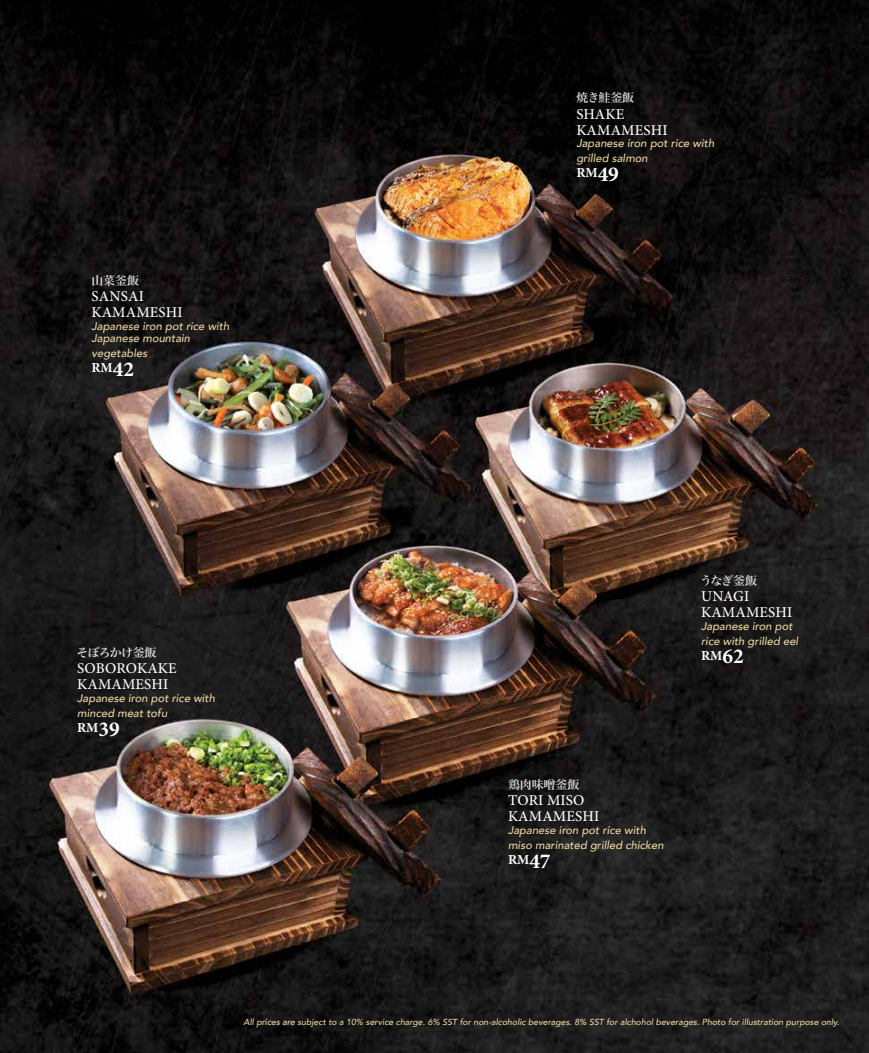
<style>
.page{position:relative;width:869px;height:1053px;background:#fff}
.page>*{position:absolute;margin:0;border:0;box-sizing:border-box;transform-origin:0 0}
.t1{font:500 15px/16.2px "Minion Pro";letter-spacing:.01em;color:#fff}
.t2{font:700 13.75px "Minion Pro";color:#fff}
.t3{font:11.88px "Hira Min Pro N W6";letter-spacing:-.01em;color:#dcddde}
.t4{font:11.88px "Hira Min Pro N W6";letter-spacing:-.055em;color:#dcddde}
.t5{font:italic 500 11.25px/15px "Avenir";color:#ebd6a0}
.t6{font:italic 500 8.75px "Avenir";color:#e9d59e}
.s1{font-size:21.25px}
</style>
<div class="page">
<img style="left:0;top:0;width:868px;height:1052px">
<p class="t3" style="left:91px;top:270px;width:49px">山菜釜飯</p>
<h1 class="t1" style="left:91px;top:288px;width:93px">SANSAI<br>KAMAMESHI</h1>
<p class="t5" style="left:91px;top:320px;width:139px;line-height:12.5px">Japanese iron pot rice with<br>Japanese mountain</p>
<p class="t5" style="left:91px;top:346px;width:57px">vegetables</p>
<p class="t2" style="left:91px;top:358px;width:44px">RM<span class="s1">42</span></p>
<p class="t3" style="left:576px;top:87px;width:59px">焼き鮭釜飯</p>
<h1 class="t1" style="left:576px;top:106px;width:93px">SHAKE<br>KAMAMESHI</h1>
<p class="t5" style="left:576px;top:136px;width:139px">Japanese iron pot rice with grilled salmon</p>
<p class="t2" style="left:576px;top:163px;width:44px">RM<span class="s1">49</span></p>
<p class="t4" style="left:77px;top:641px;width:81px">そぼろかけ釜飯</p>
<h1 class="t1" style="left:77px;top:660px;width:101px">SOBOROKAKE<br>KAMAMESHI</h1>
<p class="t5" style="left:77px;top:690px;width:139px">Japanese iron pot rice with minced meat tofu</p>
<p class="t2" style="left:77px;top:717px;width:44px">RM<span class="s1">39</span></p>
<p class="t3" style="left:699px;top:569px;width:58px">うなぎ釜飯</p>
<h1 class="t1" style="left:701px;top:588px;width:93px">UNAGI<br>KAMAMESHI</h1>
<p class="t5" style="left:700px;top:618px;width:99px">Japanese iron pot rice with grilled eel</p>
<p class="t2" style="left:700px;top:645px;width:44px">RM<span class="s1">62</span></p>
<p class="t3" style="left:508px;top:774px;width:73px">鶏肉味噌釜飯</p>
<h1 class="t1" style="left:508px;top:792px;width:93px">TORI MISO<br>KAMAMESHI</h1>
<p class="t5" style="left:508px;top:822px;width:157px">Japanese iron pot rice with miso marinated grilled chicken</p>
<p class="t2" style="left:508px;top:849px;width:44px">RM<span class="s1">47</span></p>
<p class="t6" style="left:243px;top:1017px;width:597px">All prices are subject to a 10% service charge. 6% SST for non-alcoholic beverages. 8% SST for alchohol beverages. Photo for illustration purpose only.</p>
</div>
